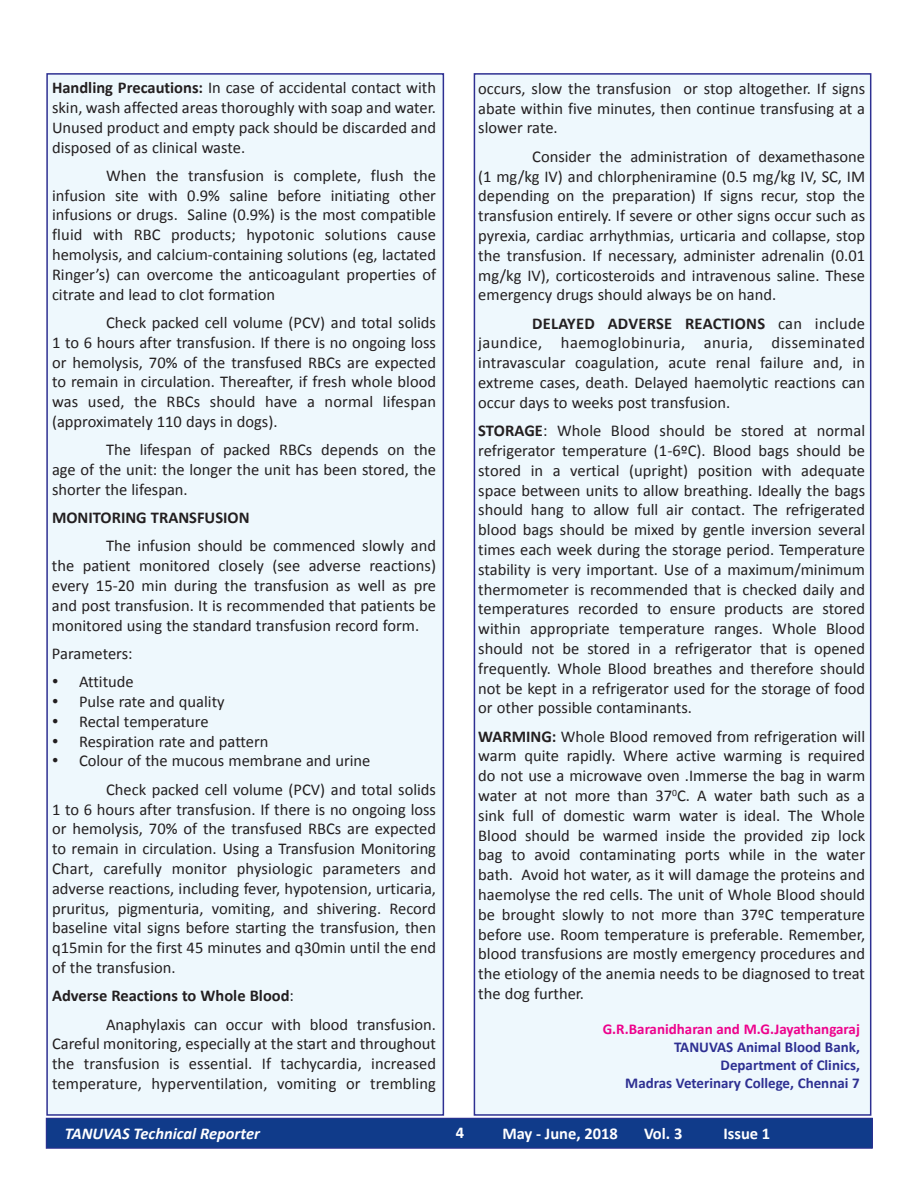
<style>
.page{position:relative;width:918px;height:1188px;background:#fff}
.page>*{position:absolute;margin:0;border:0;box-sizing:border-box;transform-origin:0 0}
.t1{font:16.5px/19.8px "Calibri";color:#231f20;text-align:justify}
.t2{font:700 16.5px "Calibri";letter-spacing:.015em;color:#231f20}
.t3{font:700 16.5px "Calibri";color:#fff}
.t4{font:italic 700 16.5px "Calibri";color:#fff}
.t5{font:700 15px/18px "Calibri";color:#2e3092;text-align:right}
.t6{font:700 15px "Calibri";color:#ed028c}
.s1{font-weight:700}
.s2{font-family:"Times New Roman";font-size:18px}
</style>
<div class="page">
<div style="left:46px;top:1118px;width:826px;height:30px;background:#103b8a"></div>
<div style="left:46px;top:1118px;width:827px;height:31px;border:1px solid #2e3092"></div>
<div style="left:474px;top:73px;width:397px;height:1043px;background:#eef8fd;border:2px solid #2e3092"></div>
<div style="left:46px;top:73px;width:398px;height:1043px;background:#eef8fd;border:2px solid #2e3092"></div>
<p class="t1" style="left:52px;top:77px;width:386px"><span class="s1">Handling Precautions:</span> In case of accidental contact with skin, wash affected areas thoroughly with soap and water.<br>Unused product and empty pack should be discarded and disposed of as clinical waste.</p>
<p class="t1" style="left:52px;top:165px;width:386px;text-indent:54px">When the transfusion is complete, flush the infusion site with 0.9% saline before initiating other infusions or drugs. Saline (0.9%) is the most compatible fluid with RBC products; hypotonic solutions cause hemolysis, and calcium-containing solutions (eg, lactated Ringer’s) can overcome the anticoagulant properties of citrate and lead to clot formation</p>
<p class="t1" style="left:52px;top:312px;width:386px;text-indent:54px">Check packed cell volume (PCV) and total solids 1 to 6 hours after transfusion. If there is no ongoing loss or hemolysis, 70% of the transfused RBCs are expected to remain in circulation. Thereafter, if fresh whole blood was used, the RBCs should have a normal lifespan (approximately 110 days in dogs).</p>
<p class="t1" style="left:52px;top:439px;width:386px;text-indent:54px">The lifespan of packed RBCs depends on the age of the unit: the longer the unit has been stored, the shorter the lifespan.</p>
<p class="t2" style="left:52px;top:507px;width:6px">MONITORING</p>
<p class="t2" style="left:151px;top:507px;width:10px">TRANSFUSION</p>
<p class="t1" style="left:52px;top:535px;width:386px;text-indent:54px">The infusion should be commenced slowly and the patient monitored closely (see adverse reactions) every 15-20 min during the transfusion as well as pre and post transfusion. It is recommended that patients be monitored using the standard transfusion record form.</p>
<p class="t1" style="left:52px;top:643px;width:82px">Parameters:</p>
<p class="t1" style="left:52px;top:671px;width:83px"><span class="s2">•</span> Attitude</p>
<p class="t1" style="left:52px;top:691px;width:174px"><span class="s2">•</span> Pulse rate and quality</p>
<p class="t1" style="left:52px;top:711px;width:158px"><span class="s2">•</span> Rectal temperature</p>
<p class="t1" style="left:52px;top:731px;width:218px"><span class="s2">•</span> Respiration rate and pattern</p>
<p class="t1" style="left:106px;top:746px;width:332px;line-height:28.3px;text-indent:-54px"><span class="s2">•</span> Colour of the mucous membrane and urine<br>Check packed cell volume (PCV) and total solids</p>
<p class="t1" style="left:52px;top:798px;width:386px">1 to 6 hours after transfusion. If there is no ongoing loss or hemolysis, 70% of the transfused RBCs are expected to remain in circulation. Using a Transfusion Monitoring Chart, carefully monitor physiologic parameters and adverse reactions, including fever, hypotension, urticaria, pruritus, pigmenturia, vomiting, and shivering. Record baseline vital signs before starting the transfusion, then q15min for the first 45 minutes and q30min until the end of the transfusion.</p>
<p class="t1" style="left:106px;top:981px;width:332px;line-height:28.3px;text-indent:-54px"><span class="s1">Adverse Reactions to Whole Blood</span>:<br>Anaphylaxis can occur with blood transfusion.</p>
<p class="t1" style="left:52px;top:1033px;width:386px">Careful monitoring, especially at the start and throughout the transfusion is essential. If tachycardia, increased temperature, hyperventilation, vomiting or trembling</p>
<p class="t1" style="left:478px;top:78px;width:388px">occurs, slow the transfusion or stop altogether. If signs abate within five minutes, then continue transfusing at a slower rate.</p>
<p class="t1" style="left:478px;top:146px;width:388px;text-indent:54px">Consider the administration of dexamethasone (1 mg/kg IV) and chlorpheniramine (0.5 mg/kg IV, SC, IM depending on the preparation) If signs recur, stop the transfusion entirely. If severe or other signs occur such as pyrexia, cardiac arrhythmias, urticaria and collapse, stop the transfusion. If necessary, administer adrenalin (0.01 mg/kg IV), corticosteroids and intravenous saline. These emergency drugs should always be on hand.</p>
<p class="t2" style="left:532px;top:313px;width:173px">DELA YED ADVERS E REACTIONS</p>
<p class="t1" style="left:478px;top:312px;width:388px;text-indent:300px">can include jaundice, haemoglobinuria, anuria, disseminated intravascular coagulation, acute renal failure and, in extreme cases, death. Delayed haemolytic reactions can occur days to weeks post transfusion.</p>
<p class="t2" style="left:478px;top:420px;width:3px">STORAG</p>
<p class="t1" style="left:478px;top:420px;width:388px;text-indent:57px"><span class="s1">E</span>: Whole Blood should be stored at normal refrigerator temperature (1-6ºC). Blood bags should be stored in a vertical (upright) position with adequate space between units to allow breathing. Ideally the bags should hang to allow full air contact. The refrigerated blood bags should be mixed by gentle inversion several times each week during the storage period. Temperature stability is very important. Use of a maximum/minimum thermometer is recommended that is checked daily and temperatures recorded to ensure products are stored within appropriate temperature ranges. Whole Blood should not be stored in a refrigerator that is opened frequently. Whole Blood breathes and therefore should not be kept in a refrigerator used for the storage of food or other possible contaminants.</p>
<p class="t2" style="left:478px;top:726px;width:4px">WARMING</p>
<p class="t1" style="left:478px;top:725px;width:388px;text-indent:74px"><span class="s1">:</span> Whole Blood removed from refrigeration will warm quite rapidly. Where active warming is required do not use a microwave oven .Immerse the bag in warm water at not more than 37<sup>0</sup>C. A water bath such as a sink full of domestic warm water is ideal. The Whole Blood should be warmed inside the provided zip lock bag to avoid contaminating ports while in the water bath. Avoid hot water, as it will damage the proteins and haemolyse the red cells. The unit of Whole Blood should be brought slowly to not more than 37ºC temperature before use. Room temperature is preferable. Remember, blood transfusions are mostly emergency procedures and the etiology of the anemia needs to be diagnosed to treat the dog further.</p>
<p class="t6" style="left:603px;top:1020px;width:259px">G.R.Baranidharan and M.G.Jayathangaraj</p>
<p class="t5" style="left:674px;top:1037px;width:3px">TANU</p>
<p class="t5" style="left:625px;top:1037px;width:236px">VAS Animal Blood Bank,<br>Department of Clinics,<br>Madras Veterinary College, Chennai 7</p>
<p class="t4" style="left:65px;top:1123px;width:197px">TANUVAS Technical Reporter</p>
<p class="t3" style="left:456px;top:1122px;width:10px">4</p>
<p class="t3" style="left:502px;top:1124px;width:117px">May - June, 2018</p>
<p class="t3" style="left:644px;top:1124px;width:40px">Vol. 3</p>
<p class="t3" style="left:723px;top:1124px;width:48px">Issue 1</p>
</div>
